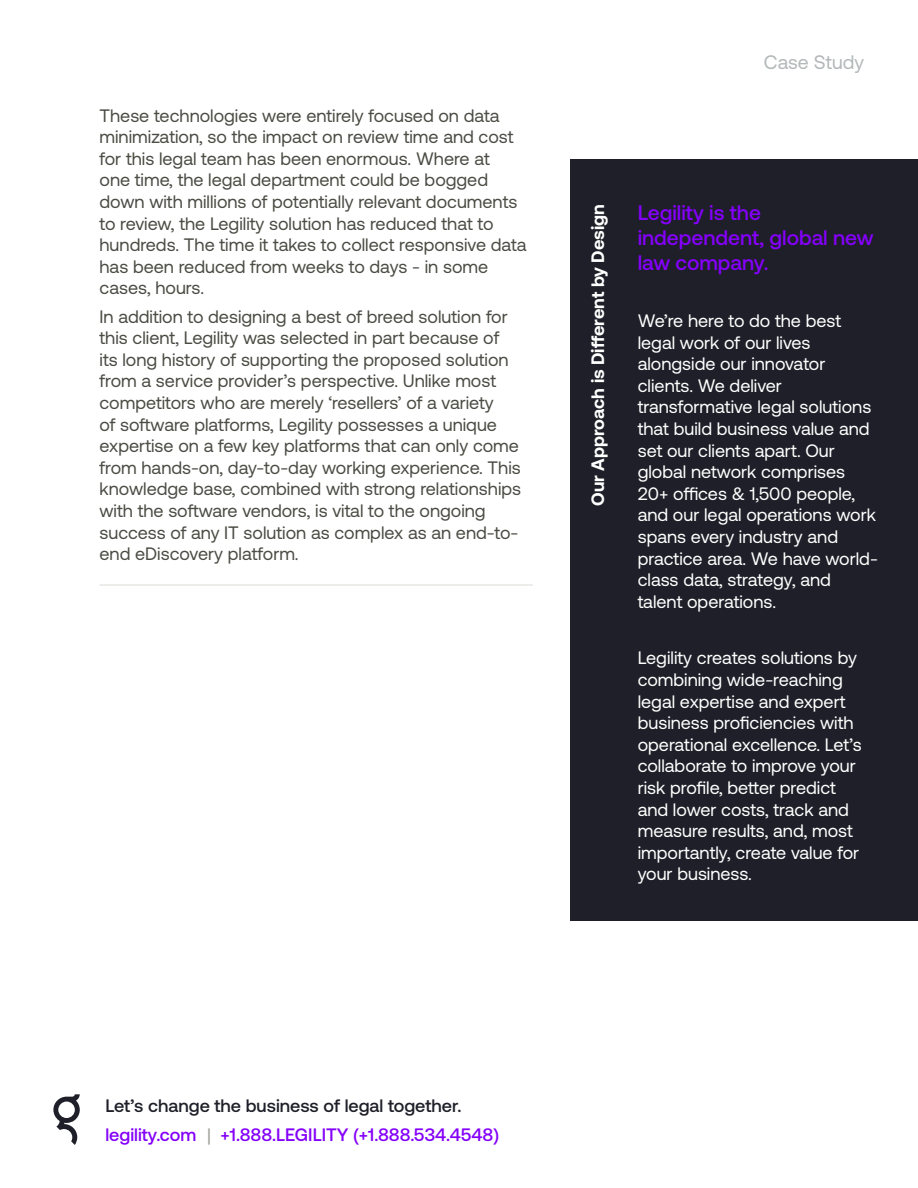
<style>
.page{position:relative;width:918px;height:1188px;background:#fff}
.page>*{position:absolute;margin:0;border:0;box-sizing:border-box;transform-origin:0 0}
.t1{font:500 21px/25.2px "Aeonik";color:#8400fa}
.t2{font:19.5px "Aeonik";color:#b3b8b9}
.t3{font:18px/21.6px "Aeonik";color:#4c4c45}
.t4{font:18px/21.6px "Aeonik";color:#fff}
.t5{font:500 18px "Aeonik";color:#8400fa}
.t6{font:500 18px "Aeonik";color:#1f1f29}
.t7{font:700 18px "Aeonik";color:#fff}
.s1{font-weight:400;color:#9f9f9b}
</style>
<div class="page">
<hr style="left:100px;top:584px;width:433px;height:2px;background:#e6e6e2">
<div style="left:571px;top:159px;width:347px;height:762px;background:#1f1f29"></div>
<svg style="left:53px;top:1094px;width:27px;height:51px"></svg>
<p class="t3" style="left:100px;top:104px;width:429px">These technologies were entirely focused on data minimization, so the impact on review time and cost for this legal team has been enormous. Where at<br>one time, the legal department could be bogged down with millions of potentially relevant documents to review, the Legility solution has reduced that to hundreds. The time it takes to collect responsive data has been reduced from weeks to days - in some cases, hours.</p>
<p class="t3" style="left:100px;top:306px;width:423px">In addition to designing a best of breed solution for this client, Legility was selected in part because of its long history of supporting the proposed solution from a service provider’s perspective. Unlike most competitors who are merely ‘resellers’ of a variety<br>of software platforms, Legility possesses a unique expertise on a few key platforms that can only come from hands-on, day-to-day working experience. This knowledge base, combined with strong relationships with the software vendors, is vital to the ongoing success of any IT solution as complex as an end-to&shy;end eDiscovery platform.</p>
<p class="t2" style="left:764px;top:51px;width:102px">Case Study</p>
<p class="t7" style="left:587px;top:506px;width:303px;rotate:-90deg">Our Approach is Different by Design</p>
<p class="t1" style="left:638px;top:200px;width:237px">Legility is the independent, global new law company.</p>
<p class="t4" style="left:638px;top:310px;width:242px">We’re here to do the best legal work of our lives alongside our innovator clients. We deliver transformative legal solutions that build business value and set our clients apart. Our global network comprises<br>20+ offices &amp; 1,500 people, and our legal operations work spans every industry and practice area. We have world&shy;class data, strategy, and talent operations.</p>
<p class="t4" style="left:638px;top:647px;width:226px">Legility creates solutions by combining wide-reaching legal expertise and expert business proficiencies with operational excellence. Let’s collaborate to improve your risk profile, better predict and lower costs, track and measure results, and, most importantly, create value for your business.</p>
<p class="t6" style="left:105px;top:1096px;width:358px">Let’s change the business of legal together.</p>
<p class="t5" style="left:105px;top:1124px;width:395px">legility.com <span class="s1">|</span> +1.888.LEGILITY (+1.888.534.4548)</p>
</div>
